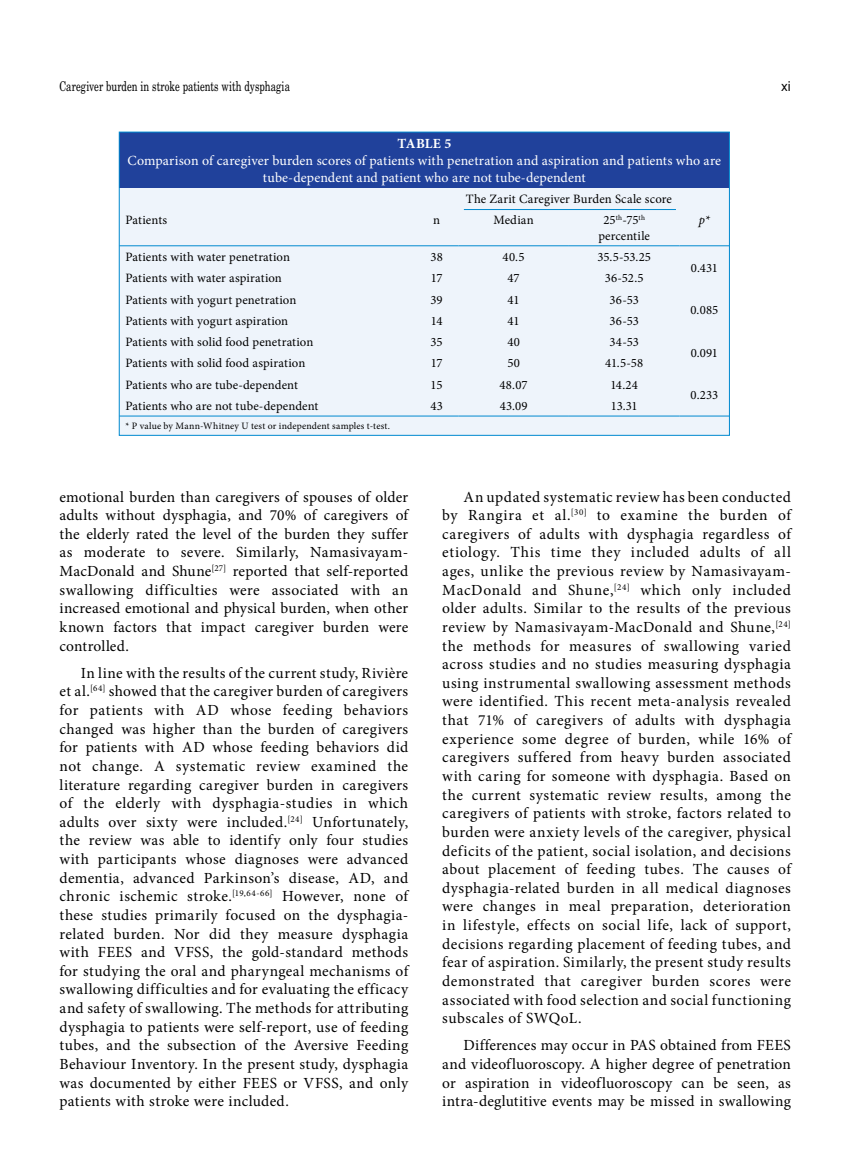
<style>
.page{position:relative;width:859px;height:1170px;background:#fff}
.page>*{position:absolute;margin:0;border:0;box-sizing:border-box;transform-origin:0 0}
.t1{font:15.45px/18.6px "Minion Pro";letter-spacing:.02em;color:#000;text-align:justify}
.t2{font:13.95px/16.8px "Minion Pro";letter-spacing:.005em;color:#fff;text-align:center}
.t3{font:700 13.95px "Minion Pro";letter-spacing:.01em;color:#fff}
.t4{font:13.5px "Madison Tr";letter-spacing:.005em;color:#000}
.t5{font:13.5px "Helvetica Normal Tr";color:#000}
.t6{font:12.75px/15.3px "Minion Pro";letter-spacing:.005em;color:#000;text-align:center}
.t7{font:italic 12.75px "Minion Pro";color:#000}
.t8{font:9.75px "Minion Pro";letter-spacing:.02em;color:#000}
</style>
<div class="page">
<div style="left:119px;top:132px;width:610px;height:303px;background:#eef4fb"></div>
<div style="left:119px;top:132px;width:610px;height:56px;background:#20419b"></div>
<hr style="left:119px;top:416px;width:296px;height:1px;background:#0089cf">
<hr style="left:415px;top:416px;width:43px;height:1px;background:#0089cf">
<hr style="left:458px;top:416px;width:111px;height:1px;background:#0089cf">
<hr style="left:569px;top:416px;width:110px;height:1px;background:#0089cf">
<hr style="left:679px;top:416px;width:50px;height:1px;background:#0089cf">
<hr style="left:119px;top:245px;width:296px;height:1px;background:#0089cf">
<hr style="left:415px;top:245px;width:43px;height:1px;background:#0089cf">
<hr style="left:458px;top:245px;width:111px;height:1px;background:#0089cf">
<hr style="left:569px;top:245px;width:110px;height:1px;background:#0089cf">
<hr style="left:679px;top:245px;width:50px;height:1px;background:#0089cf">
<hr style="left:464px;top:209px;width:212px;height:1px;background:#0089cf">
<p class="t4" style="left:60px;top:78px;width:232px">Caregiver burden in stroke patients with dysphagia</p>
<p class="t5" style="left:781px;top:78px;width:11px">xi</p>
<p class="t3" style="left:397px;top:134px;width:55px">TABLE 5</p>
<p class="t2" style="left:127px;top:152px;width:595px">Comparison of caregiver burden scores of patients with penetration and aspiration and patients who are tube-dependent and patient who are not tube-dependent</p>
<p class="t6" style="left:466px;top:191px;width:208px">The Zarit Caregiver Burden Scale score</p>
<p class="t6" style="left:125px;top:213px;width:43px">Patients</p>
<p class="t6" style="left:433px;top:213px;width:8px">n</p>
<p class="t6" style="left:493px;top:213px;width:42px">Median</p>
<p class="t6" style="left:598px;top:213px;width:53px">25<sup>th</sup>-75<sup>th </sup>percentile</p>
<p class="t7" style="left:699px;top:212px;width:13px">p*</p>
<p class="t6" style="left:125px;top:249px;width:166px">Patients with water penetration</p>
<p class="t6" style="left:430px;top:249px;width:14px">38</p>
<p class="t6" style="left:503px;top:249px;width:24px">40.5</p>
<p class="t6" style="left:597px;top:249px;width:55px">35.5-53.25</p>
<p class="t6" style="left:691px;top:260px;width:29px">0.431</p>
<p class="t6" style="left:125px;top:271px;width:158px">Patients with water aspiration</p>
<p class="t6" style="left:431px;top:271px;width:13px">17</p>
<p class="t6" style="left:508px;top:271px;width:14px">47</p>
<p class="t6" style="left:605px;top:271px;width:40px">36-52.5</p>
<p class="t6" style="left:125px;top:292px;width:172px">Patients with yogurt penetration</p>
<p class="t6" style="left:431px;top:292px;width:14px">39</p>
<p class="t6" style="left:508px;top:292px;width:14px">41</p>
<p class="t6" style="left:610px;top:292px;width:31px">36-53</p>
<p class="t6" style="left:690px;top:302px;width:29px">0.085</p>
<p class="t6" style="left:125px;top:313px;width:164px">Patients with yogurt aspiration</p>
<p class="t6" style="left:431px;top:313px;width:13px">14</p>
<p class="t6" style="left:508px;top:313px;width:14px">41</p>
<p class="t6" style="left:610px;top:313px;width:31px">36-53</p>
<p class="t6" style="left:125px;top:334px;width:189px">Patients with solid food penetration</p>
<p class="t6" style="left:431px;top:334px;width:14px">35</p>
<p class="t6" style="left:507px;top:334px;width:14px">40</p>
<p class="t6" style="left:610px;top:334px;width:31px">34-53</p>
<p class="t6" style="left:691px;top:345px;width:29px">0.091</p>
<p class="t6" style="left:125px;top:356px;width:181px">Patients with solid food aspiration</p>
<p class="t6" style="left:431px;top:356px;width:13px">17</p>
<p class="t6" style="left:507px;top:356px;width:14px">50</p>
<p class="t6" style="left:605px;top:356px;width:40px">41.5-58</p>
<p class="t6" style="left:125px;top:377px;width:174px">Patients who are tube-dependent</p>
<p class="t6" style="left:431px;top:377px;width:14px">15</p>
<p class="t6" style="left:500px;top:377px;width:30px">48.07</p>
<p class="t6" style="left:610px;top:377px;width:29px">14.24</p>
<p class="t6" style="left:690px;top:387px;width:29px">0.233</p>
<p class="t6" style="left:125px;top:398px;width:195px">Patients who are not tube-dependent</p>
<p class="t6" style="left:430px;top:398px;width:14px">43</p>
<p class="t6" style="left:500px;top:398px;width:29px">43.09</p>
<p class="t6" style="left:611px;top:398px;width:28px">13.31</p>
<p class="t8" style="left:125px;top:419px;width:266px">* P value by Mann-Whitney U test or independent samples t-test.</p>
<p class="t1" style="left:60px;top:487px;width:350px">emotional burden than caregivers of spouses of older adults without dysphagia, and 70% of caregivers of the elderly rated the level of the burden they suffer as moderate to severe. Similarly, Namasivayam-MacDonald and Shune<sup>[27]</sup> reported that self-reported swallowing difficulties were associated with an increased emotional and physical burden, when other known factors that impact caregiver burden were controlled.</p>
<p class="t1" style="left:60px;top:663px;width:350px;text-indent:21px">In line with the results of the current study, Rivière et al.<sup>[64]</sup> showed that the caregiver burden of caregivers for patients with AD whose feeding behaviors changed was higher than the burden of caregivers for patients with AD whose feeding behaviors did not change. A systematic review examined the literature regarding caregiver burden in caregivers of the elderly with dysphagia-studies in which adults over sixty were included.<sup>[24]</sup> Unfortunately, the review was able to identify only four studies with participants whose diagnoses were advanced dementia, advanced Parkinson’s disease, AD, and chronic ischemic stroke.<sup>[19,64-66]</sup> However, none of these studies primarily focused on the dysphagia&shy;related burden. Nor did they measure dysphagia with FEES and VFSS, the gold-standard methods for studying the oral and pharyngeal mechanisms of swallowing difficulties and for evaluating the efficacy and safety of swallowing. The methods for attributing dysphagia to patients were self-report, use of feeding tubes, and the subsection of the Aversive Feeding Behaviour Inventory. In the present study, dysphagia was documented by either FEES or VFSS, and only patients with stroke were included.</p>
<p class="t1" style="left:442px;top:487px;width:350px;text-indent:21px">An updated systematic review has been conducted by Rangira et al.<sup>[30]</sup> to examine the burden of caregivers of adults with dysphagia regardless of etiology. This time they included adults of all ages, unlike the previous review by Namasivayam-MacDonald and Shune,<sup>[24]</sup> which only included older adults. Similar to the results of the previous review by Namasivayam-MacDonald and Shune,<sup>[24] </sup>the methods for measures of swallowing varied across studies and no studies measuring dysphagia using instrumental swallowing assessment methods were identified. This recent meta-analysis revealed that 71% of caregivers of adults with dysphagia experience some degree of burden, while 16% of caregivers suffered from heavy burden associated with caring for someone with dysphagia. Based on the current systematic review results, among the caregivers of patients with stroke, factors related to burden were anxiety levels of the caregiver, physical deficits of the patient, social isolation, and decisions about placement of feeding tubes. The causes of dysphagia-related burden in all medical diagnoses were changes in meal preparation, deterioration in lifestyle, effects on social life, lack of support, decisions regarding placement of feeding tubes, and fear of aspiration. Similarly, the present study results demonstrated that caregiver burden scores were associated with food selection and social functioning subscales of SWQoL.</p>
<p class="t1" style="left:442px;top:1036px;width:350px;text-indent:21px">Differences may occur in PAS obtained from FEES and videofluoroscopy. A higher degree of penetration or aspiration in videofluoroscopy can be seen, as intra-deglutitive events may be missed in swallowing</p>
</div>
